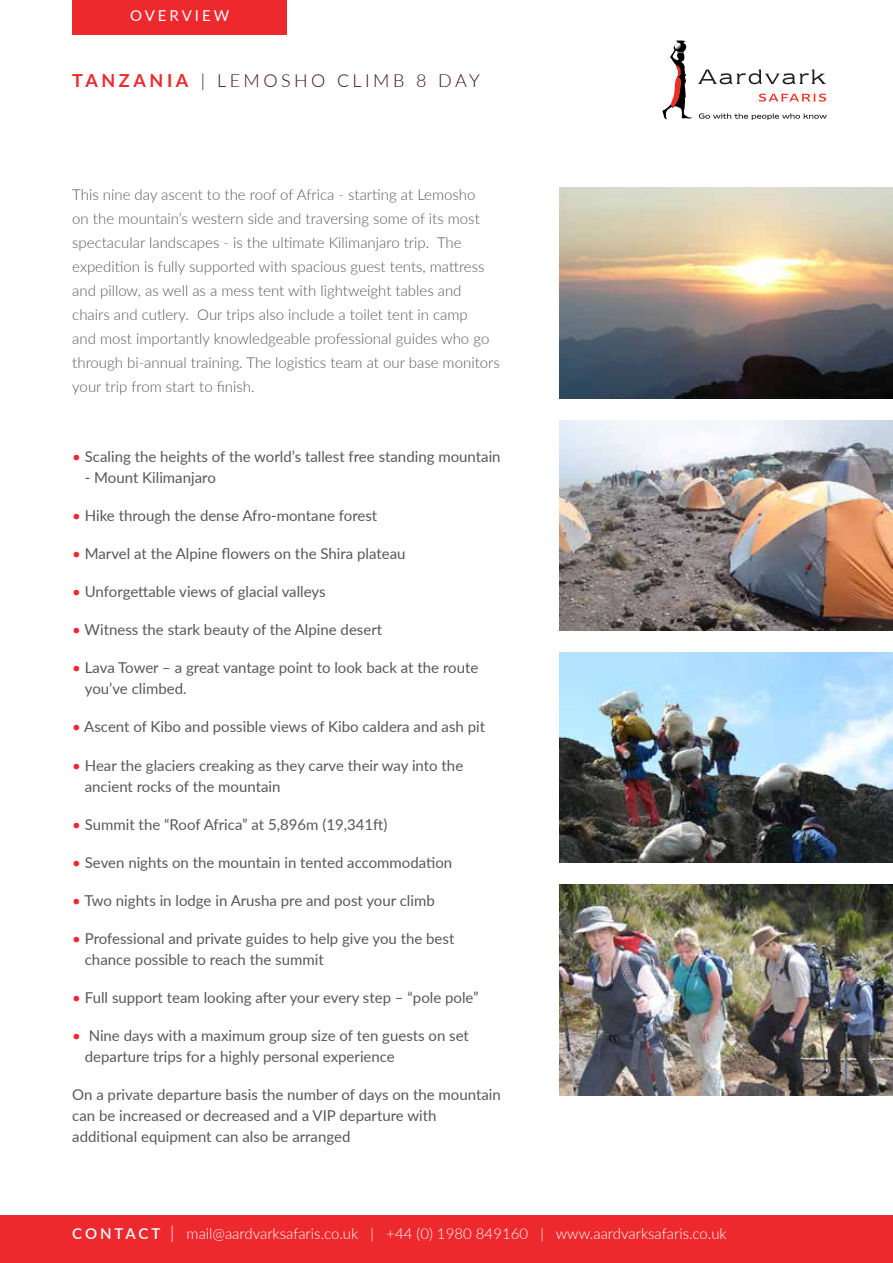
<style>
.page{position:relative;width:893px;height:1263px;background:#fff}
.page>*{position:absolute;margin:0;border:0;box-sizing:border-box;transform-origin:0 0}
.t1{font:300 18px "Lato";letter-spacing:.19em;color:#3e110a}
.t2{font:15px/21px "Lato";color:#57585a}
.t3{font:300 15px/24px "Lato";color:#57585a}
.t4{font:300 15px "Lato";color:#fff}
.t5{font:15px "Lato";letter-spacing:.2em;color:#fff}
.s1{font-weight:700;color:#ee292e}
.s2{color:#ee292e}
.s3{font-weight:600}
.s4{font-size:18px}
</style>
<div class="page">
<svg style="left:662px;top:40px;width:30px;height:79px"></svg>
<svg style="left:699px;top:113px;width:128px;height:7px"></svg>
<svg style="left:759px;top:94px;width:67px;height:8px"></svg>
<svg style="left:698px;top:70px;width:128px;height:14px"></svg>
<img style="left:560px;top:188px;width:333px;height:210px">
<img style="left:560px;top:420px;width:333px;height:210px">
<img style="left:560px;top:652px;width:333px;height:211px">
<img style="left:560px;top:884px;width:333px;height:211px">
<div style="left:72px;top:0;width:215px;height:35px;background:#ee292e"></div>
<div style="left:0;top:1215px;width:893px;height:48px;background:#ee292e"></div>
<p class="t5" style="left:130px;top:4px;width:101px">OVERVIEW</p>
<p class="t1" style="left:72px;top:68px;width:409px"><span class="s1">TANZANIA</span> | LEMOSHO CLIMB 8 DAY</p>
<p class="t3" style="left:72px;top:182px;width:429px">This nine day ascent to the roof of Africa - starting at Lemosho<br>on the mountain’s western side and traversing some of its most spectacular landscapes - is the ultimate Kilimanjaro trip. The expedition is fully supported with spacious guest tents, mattress and pillow, as well as a mess tent with lightweight tables and chairs and cutlery. Our trips also include a toilet tent in camp<br>and most importantly knowledgeable professional guides who go through bi-annual training. The logistics team at our base monitors your trip from start to finish.</p>
<p class="t2" style="left:72px;top:446px;width:430px"><span class="s2">•</span> Scaling the heights of the world’s tallest free standing mountain</p>
<p class="t2" style="left:85px;top:467px;width:133px">- Mount Kilimanjaro</p>
<p class="t2" style="left:72px;top:505px;width:306px"><span class="s2">•</span> Hike through the dense Afro-montane forest</p>
<p class="t2" style="left:72px;top:543px;width:335px"><span class="s2">•</span> Marvel at the Alpine flowers on the Shira plateau</p>
<p class="t2" style="left:72px;top:581px;width:255px"><span class="s2">•</span> Unforgettable views of glacial valleys</p>
<p class="t2" style="left:72px;top:619px;width:311px"><span class="s2">•</span> Witness the stark beauty of the Alpine desert</p>
<p class="t2" style="left:85px;top:657px;width:395px;text-indent:-13px"><span class="s2">•</span> Lava Tower – a great vantage point to look back at the route you’ve climbed.</p>
<p class="t2" style="left:72px;top:716px;width:414px"><span class="s2">•</span> Ascent of Kibo and possible views of Kibo caldera and ash pit</p>
<p class="t2" style="left:85px;top:754px;width:380px;text-indent:-13px"><span class="s2">•</span> Hear the glaciers creaking as they carve their way into the ancient rocks of the mountain</p>
<p class="t2" style="left:72px;top:813px;width:317px"><span class="s2">•</span> Summit the “Roof Africa” at 5,896m (19,341ft)</p>
<p class="t2" style="left:72px;top:851px;width:382px"><span class="s2">•</span> Seven nights on the mountain in tented accommodation</p>
<p class="t2" style="left:72px;top:889px;width:364px"><span class="s2">•</span> Two nights in lodge in Arusha pre and post your climb</p>
<p class="t2" style="left:85px;top:927px;width:371px;text-indent:-13px"><span class="s2">•</span> Professional and private guides to help give you the best chance possible to reach the summit</p>
<p class="t2" style="left:72px;top:986px;width:408px"><span class="s2">•</span> Full support team looking after your every step – “pole pole”</p>
<p class="t2" style="left:85px;top:1024px;width:386px;text-indent:-13px"><span class="s2">•</span> Nine days with a maximum group size of ten guests on set departure trips for a highly personal experience</p>
<p class="t2" style="left:72px;top:1083px;width:430px">On a private departure basis the number of days on the mountain can be increased or decreased and a VIP departure with additional equipment can also be arranged</p>
<p class="t4" style="left:72px;top:1223px;width:656px"><span class="s3">C O N TA C T</span> <span class="s4">|</span> mail@aardvarksafaris.co.uk | +44 (0) 1980 849160 | www.aardvarksafaris.co.uk</p>
</div>
